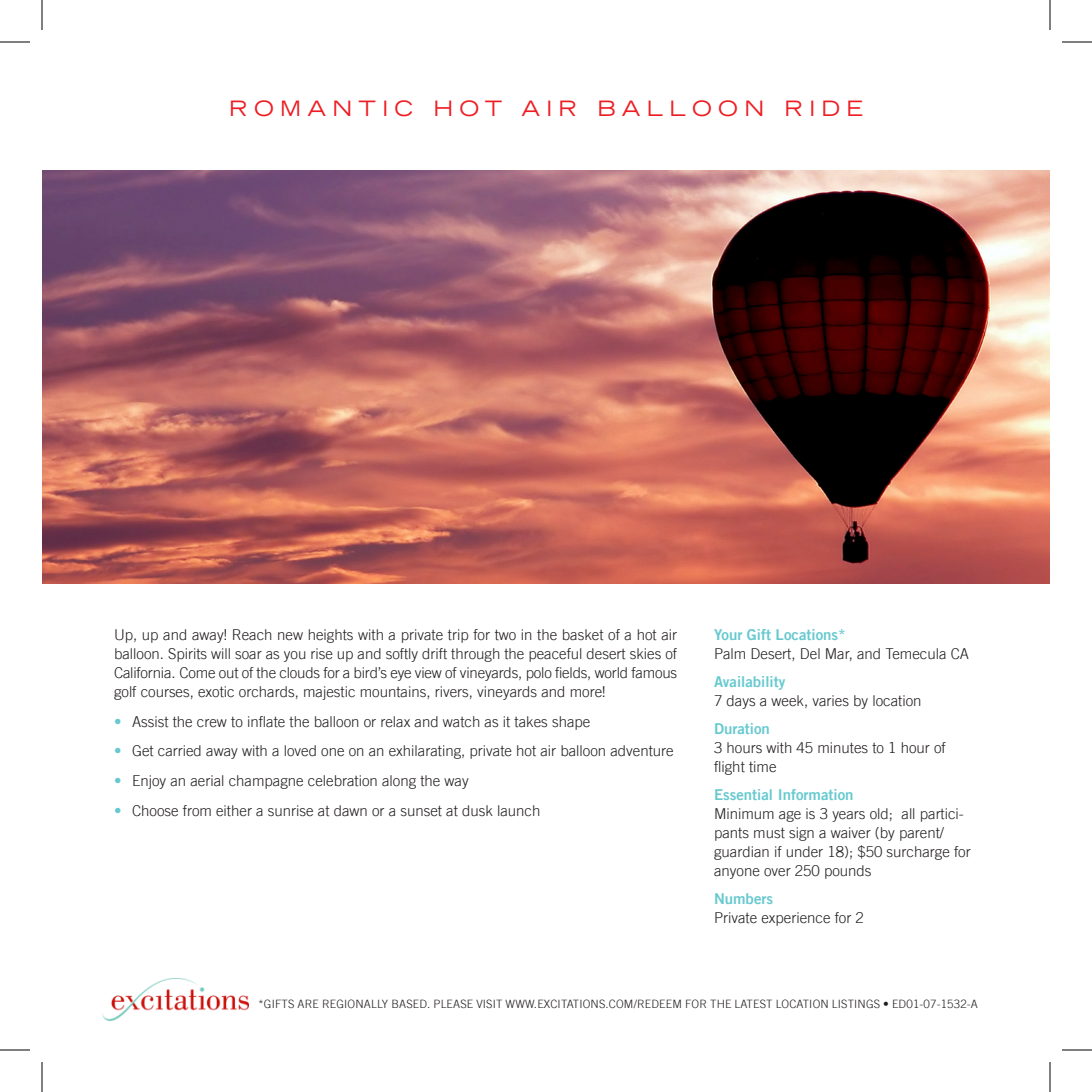
<style>
.page{position:relative;width:1092px;height:1092px;background:#fff}
.page>*{position:absolute;margin:0;border:0;box-sizing:border-box;transform-origin:0 0}
.Head{font:expanded 21px "Trade Gothic LT";letter-spacing:.3em;color:#ee1d23}
.t1{font:300 15px/19px "Trade Gothic LT";color:#231f20}
.t2{font:300 15px/29.8px "Trade Gothic LT";color:#67c9cf;text-align:justify}
.t3{font:300 11.6px "Trade Gothic LT";letter-spacing:.015em;color:#231f20}
.s1{font-family:"Trade Gothic LT Bold Two";font-weight:400;color:#67c9cf}
</style>
<div class="page">
<img style="left:102px;top:978px;width:147px;height:42px">
<img style="left:42px;top:170px;width:1008px;height:414px">
<hr style="left:0;top:42px;width:30px;height:1px;background:#000">
<hr style="left:1062px;top:42px;width:30px;height:1px;background:#000">
<hr style="left:0;top:1050px;width:30px;height:1px;background:#000">
<hr style="left:1062px;top:1050px;width:30px;height:1px;background:#000">
<hr style="left:42px;top:0;width:1px;height:30px;background:#000">
<hr style="left:42px;top:1062px;width:1px;height:30px;background:#000">
<hr style="left:1050px;top:0;width:1px;height:30px;background:#000">
<hr style="left:1050px;top:1062px;width:1px;height:30px;background:#000">
<p class="Head" style="left:229px;top:94px;width:635px">ROMANTIC HOT AIR BALLOON RIDE</p>
<p class="t1" style="left:114px;top:625px;width:565px;text-align:justify">Up, up and away! Reach new heights with a private trip for two in the basket of a hot air balloon. Spirits will soar as you rise up and softly drift through the peaceful desert skies of California. Come out of the clouds for a bird’s eye view of vineyards, polo fields, world famous golf courses, exotic orchards, majestic mountains, rivers, vineyards and more!</p>
<p class="t1" style="left:132px;top:712px;width:460px">Assist the crew to inflate the balloon or relax and watch as it takes shape</p>
<p class="t1" style="left:132px;top:741px;width:543px">Get carried away with a loved one on an exhilarating, private hot air balloon adventure</p>
<p class="t1" style="left:132px;top:771px;width:338px">Enjoy an aerial champagne celebration along the way</p>
<p class="t1" style="left:132px;top:801px;width:410px">Choose from either a sunrise at dawn or a sunset at dusk launch</p>
<p class="t2" style="left:114px;top:706px;width:9px">• • • •</p>
<p class="t1" style="left:714px;top:625px;width:257px"><span class="s1">Your Gift Locations*<br></span>Palm Desert, Del Mar, and Temecula CA</p>
<p class="t1" style="left:714px;top:672px;width:209px"><span class="s1">Availability<br></span>7 days a week, varies by location</p>
<p class="t1" style="left:714px;top:719px;width:233px"><span class="s1">Duration<br></span>3 hours with 45 minutes to 1 hour of flight time</p>
<p class="t1" style="left:714px;top:785px;width:258px"><span class="s1">Essential Information<br></span>Minimum age is 3 years old; all partici&shy;pants must sign a waiver (by parent/ guardian if under 18); $50 surcharge for anyone over 250 pounds</p>
<p class="t1" style="left:714px;top:889px;width:151px"><span class="s1">Numbers<br></span>Private experience for 2</p>
<p class="t3" style="left:258px;top:997px;width:48px">*Gifts are</p>
<p class="t3" style="left:322px;top:997px;width:8px">reg</p>
<p class="t3" style="left:344px;top:997px;width:63px">ionally based</p>
<p class="t3" style="left:427px;top:997px;width:27px">. Please</p>
<p class="t3" style="left:476px;top:997px;width:272px">visit www.excitations.com/REDEEM for the latest</p>
<p class="t3" style="left:776px;top:997px;width:204px">location listings • ED01-07-1532-A</p>
</div>
